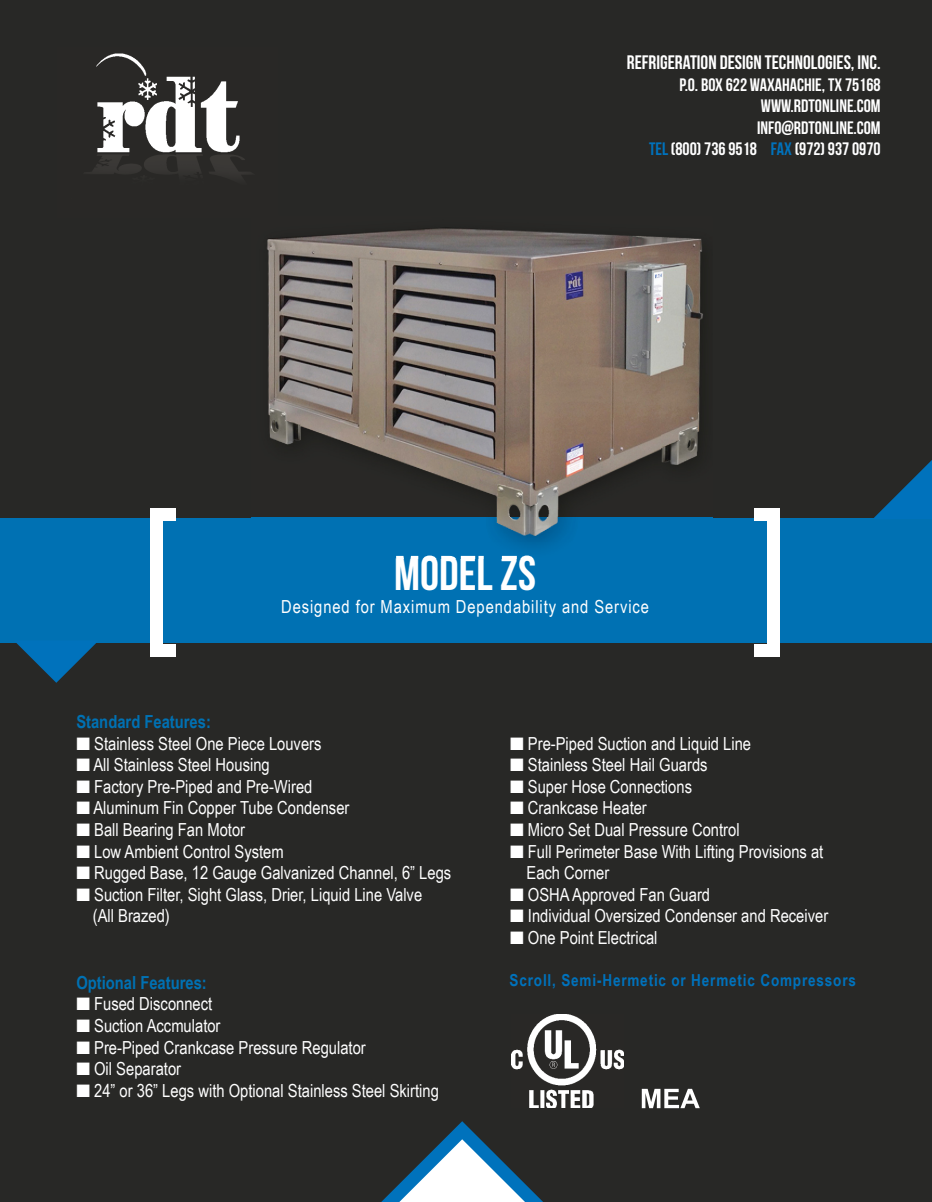
<style>
.page{position:relative;width:932px;height:1202px;background:#fff}
.page>*{position:absolute;margin:0;border:0;box-sizing:border-box;transform-origin:0 0}
.t1{font:48px "Bebas Neue";color:#fff}
.t2{font:19.5px "Bebas Neue";color:#fff}
.t3{font:18px/21.6px "Arial Narrow";color:#fff}
.t4{font:18px/21.6px "Bebas Neue";color:#fff;text-align:right}
.t5{font:18px "Arial Narrow";letter-spacing:.05em;color:#fff}
.t6{font:700 18px "Arial Narrow";color:#0071b3}
.t7{font:700 16.5px "Arial Narrow";letter-spacing:.05em;color:#0072bc}
.s1{color:#0072bc}
</style>
<div class="page">
<div style="left:0;top:0;width:931px;height:1202px;background:#282826"></div>
<div style="left:0;top:517px;width:931px;height:125px;background:#0071b3"></div>
<div style="left:150px;top:508px;width:13px;height:148px;background:#fff"></div>
<div style="left:150px;top:643px;width:26px;height:13px;background:#fff"></div>
<div style="left:150px;top:508px;width:26px;height:12px;background:#fff"></div>
<div style="left:767px;top:508px;width:12px;height:144px;background:#fff"></div>
<div style="left:754px;top:508px;width:25px;height:13px;background:#fff"></div>
<div style="left:754px;top:644px;width:25px;height:13px;background:#fff"></div>
<img style="left:86px;top:53px;width:166px;height:125px">
<svg style="left:14px;top:642px;width:85px;height:41px"></svg>
<svg style="left:872px;top:459px;width:60px;height:60px"></svg>
<svg style="left:381px;top:1121px;width:162px;height:81px"></svg>
<img style="left:511px;top:1014px;width:112px;height:93px">
<svg style="left:641px;top:1088px;width:58px;height:20px"></svg>
<img style="left:396px;top:555px;width:137px;height:3px">
<img style="left:267px;top:227px;width:436px;height:314px">
<p class="t2" style="left:627px;top:54px;width:255px">REFRIGERATION DESIGN TECHNOLOGIES, INC.</p>
<p class="t4" style="left:649px;top:74px;width:233px">P.O. BOX 622 WAXAHACHIE, TX 75168<br>WWW.RDTONLINE.COM<br>INFO@RDTONLINE.COM<br><span class="s1">TEL</span> (800) 736 9518 <span class="s1">FAX</span> (972) 937 0970</p>
<h1 class="t1" style="left:394px;top:554px;width:143px">MODEL ZS</h1>
<p class="t5" style="left:281px;top:600px;width:369px">Designed for Maximum Dependability and Service</p>
<p class="t6" style="left:76px;top:715px;width:136px">Standard Features:</p>
<p class="t3" style="left:76px;top:734px;width:247px">■ Stainless Steel One Piece Louvers</p>
<p class="t3" style="left:76px;top:755px;width:195px">■ All Stainless Steel Housing</p>
<p class="t3" style="left:76px;top:777px;width:238px">■ Factory Pre-Piped and Pre-Wired</p>
<p class="t3" style="left:76px;top:799px;width:274px">■ Aluminum Fin Copper Tube Condenser</p>
<p class="t3" style="left:76px;top:820px;width:170px">■ Ball Bearing Fan Motor</p>
<p class="t3" style="left:76px;top:842px;width:209px">■ Low Ambient Control System</p>
<p class="t3" style="left:76px;top:863px;width:376px">■ Rugged Base, 12 Gauge Galvanized Channel, 6” Legs</p>
<p class="t3" style="left:93px;top:885px;width:331px;text-indent:-16px">■ Suction Filter, Sight Glass, Drier, Liquid Line Valve (All Brazed)</p>
<p class="t6" style="left:76px;top:975px;width:132px">Optional Features:</p>
<p class="t3" style="left:76px;top:994px;width:137px">■ Fused Disconnect</p>
<p class="t3" style="left:76px;top:1016px;width:146px">■ Suction Accmulator</p>
<p class="t3" style="left:76px;top:1038px;width:291px">■ Pre-Piped Crankcase Pressure Regulator</p>
<p class="t3" style="left:76px;top:1059px;width:106px">■ Oil Separator</p>
<p class="t3" style="left:76px;top:1081px;width:364px">■ 24” or 36” Legs with Optional Stainless Steel Skirting</p>
<p class="t3" style="left:510px;top:734px;width:242px">■ Pre-Piped Suction and Liquid Line</p>
<p class="t3" style="left:510px;top:755px;width:199px">■ Stainless Steel Hail Guards</p>
<p class="t3" style="left:510px;top:777px;width:183px">■ Super Hose Connections</p>
<p class="t3" style="left:510px;top:799px;width:138px">■ Crankcase Heater</p>
<p class="t3" style="left:510px;top:820px;width:231px">■ Micro Set Dual Pressure Control</p>
<p class="t3" style="left:526px;top:842px;width:298px;text-indent:-16px">■ Full Perimeter Base With Lifting Provisions at<br>Each Corner</p>
<p class="t3" style="left:510px;top:885px;width:201px">■ OSHA Approved Fan Guard</p>
<p class="t3" style="left:510px;top:907px;width:320px">■ Individual Oversized Condenser and Receiver</p>
<p class="t3" style="left:510px;top:928px;width:149px">■ One Point Electrical</p>
<p class="t7" style="left:509px;top:973px;width:348px">Scroll, Semi-Hermetic or Hermetic Compressors</p>
</div>
